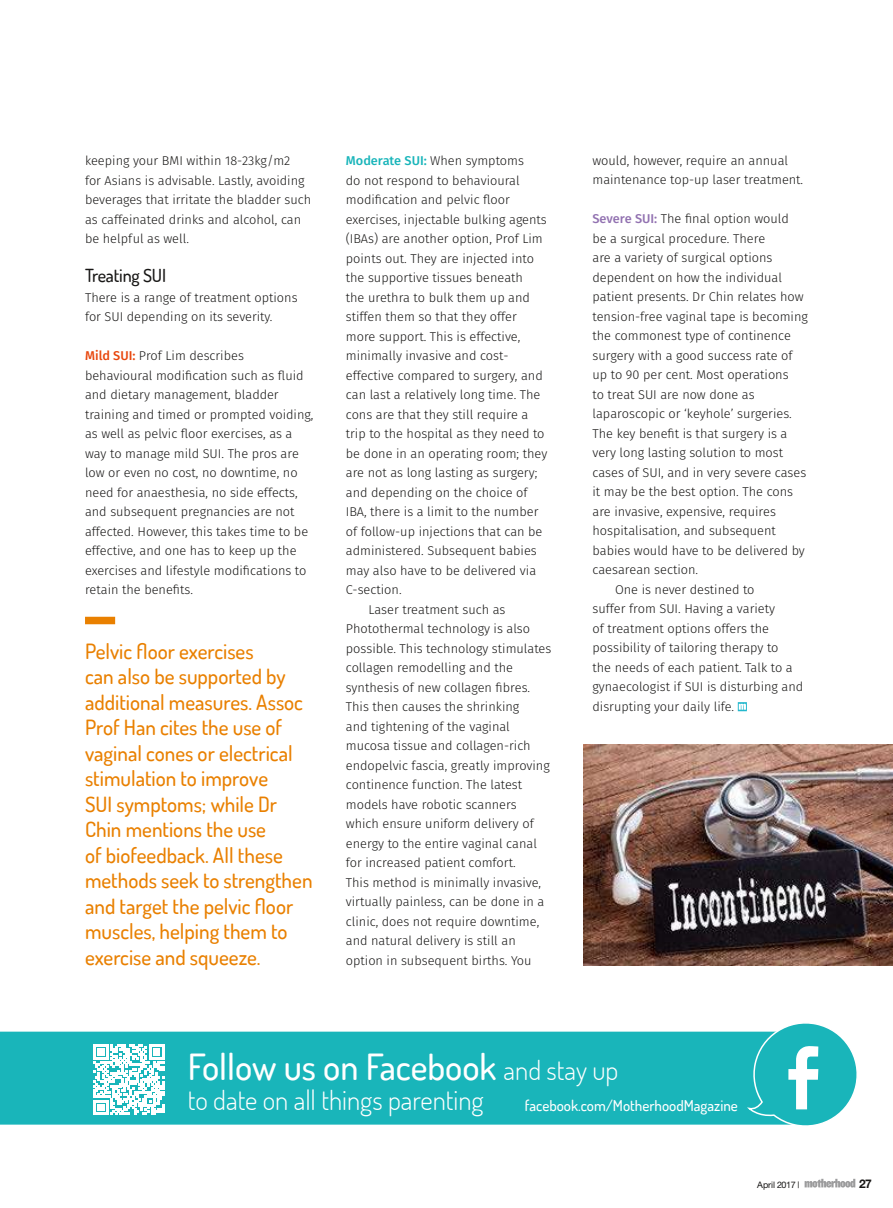
<style>
.page{position:relative;width:893px;height:1208px;background:#fff}
.page>*{position:absolute;margin:0;border:0;box-sizing:border-box;transform-origin:0 0}
.t1{font:500 36px "Dosis";color:#fff}
.t2{font:300 27px "Dosis";color:#fff}
.t3{font:500 21px/25.5px "Dosis";color:#e98000}
.t4{font:500 18px "Dosis";letter-spacing:-.01em;color:#181716}
.t5{font:500 15px "Dosis";color:#fff}
.t6{font:300 12.75px/19.5px "Fira Sans";color:#181716}
.t7{font:500 12.75px "Fira Sans";color:#19b5ba}
.t8{font:700 12px "Helvetica Neue";color:#181716}
.t9{font:9px "Helvetica Neue";letter-spacing:-.01em;color:#181716}
.s1{font-weight:500;color:#e8470e}
.s2{font-weight:300;color:#181716}
.s3{font-weight:500;color:#9272b1}
.s4{font-weight:300;font-size:27px}
</style>
<div class="page">
<div style="left:0;top:1031px;width:809px;height:93px;background:#19b5ba"></div>
<svg style="left:748px;top:1023px;width:109px;height:103px"></svg>
<svg style="left:94px;top:1044px;width:70px;height:71px"></svg>
<svg style="left:738px;top:702px;width:9px;height:9px"></svg>
<div style="left:85px;top:617px;width:30px;height:7px;background:#e98000"></div>
<img style="left:584px;top:745px;width:309px;height:220px">
<svg style="left:805px;top:1178px;width:50px;height:9px"></svg>
<p class="t6" style="left:85px;top:151px;width:228px">keeping your BMI within 18-23kg/m2<br>for Asians is advisable. Lastly, avoiding beverages that irritate the bladder such as caffeinated drinks and alcohol, can be helpful as well.</p>
<h3 class="t4" style="left:85px;top:264px;width:83px">Treating SUI</h3>
<p class="t6" style="left:85px;top:287px;width:214px">There is a range of treatment options for SUI depending on its severity.</p>
<p class="t6" style="left:85px;top:346px;width:230px"><span class="s1">Mild SUI:</span> Prof Lim describes behavioural modification such as fluid and dietary management, bladder training and timed or prompted voiding, as well as pelvic floor exercises, as a way to manage mild SUI. The pros are low or even no cost, no downtime, no need for anaesthesia, no side effects, and subsequent pregnancies are not affected. However, this takes time to be effective, and one has to keep up the exercises and lifestyle modifications to retain the benefits.</p>
<p class="t3" style="left:85px;top:638px;width:229px">Pelvic floor exercises<br>can also be supported by additional measures. Assoc<br>Prof Han cites the use of vaginal cones or electrical stimulation to improve<br>SUI symptoms; while Dr<br>Chin mentions the use<br>of biofeedback. All these methods seek to strengthen and target the pelvic floor muscles, helping them to exercise and squeeze.</p>
<p class="t7" style="left:346px;top:152px;width:180px">Moderate SUI: <span class="s2">When symptoms</span></p>
<p class="t6" style="left:346px;top:170px;width:175px">do not respond to behavioural</p>
<p class="t6" style="left:346px;top:190px;width:166px">modification and pelvic floor</p>
<p class="t6" style="left:346px;top:209px;width:202px">exercises, injectable bulking agents</p>
<p class="t6" style="left:346px;top:229px;width:198px">(IBAs) are another option, Prof Lim</p>
<p class="t6" style="left:346px;top:248px;width:190px">points out. They are injected into</p>
<p class="t6" style="left:346px;top:268px;width:179px">the supportive tissues beneath</p>
<p class="t6" style="left:346px;top:287px;width:186px">the urethra to bulk them up and</p>
<p class="t6" style="left:346px;top:307px;width:173px">stiffen them so that they offer</p>
<p class="t6" style="left:346px;top:326px;width:176px">more support. This is effective,</p>
<p class="t6" style="left:346px;top:346px;width:164px">minimally invasive and cost-</p>
<p class="t6" style="left:346px;top:365px;width:198px">effective compared to surgery, and</p>
<p class="t6" style="left:346px;top:385px;width:196px">can last a relatively long time. The</p>
<p class="t6" style="left:346px;top:404px;width:184px">cons are that they still require a</p>
<p class="t6" style="left:346px;top:424px;width:200px">trip to the hospital as they need to</p>
<p class="t6" style="left:346px;top:443px;width:203px">be done in an operating room; they</p>
<p class="t6" style="left:346px;top:463px;width:193px">are not as long lasting as surgery;</p>
<p class="t6" style="left:346px;top:482px;width:183px">and depending on the choice of</p>
<p class="t6" style="left:346px;top:502px;width:194px">IBA, there is a limit to the number</p>
<p class="t6" style="left:346px;top:521px;width:198px">of follow-up injections that can be</p>
<p class="t6" style="left:346px;top:541px;width:192px">administered. Subsequent babies</p>
<p class="t6" style="left:346px;top:560px;width:192px">may also have to be delivered via</p>
<p class="t6" style="left:346px;top:580px;width:57px">C-section.</p>
<p class="t6" style="left:368px;top:599px;width:139px">Laser treatment such as</p>
<p class="t6" style="left:346px;top:619px;width:186px">Photothermal technology is also</p>
<p class="t6" style="left:346px;top:638px;width:207px">possible. This technology stimulates</p>
<p class="t6" style="left:346px;top:658px;width:169px">collagen remodelling and the</p>
<p class="t6" style="left:346px;top:677px;width:186px">synthesis of new collagen fibres.</p>
<p class="t6" style="left:346px;top:697px;width:175px">This then causes the shrinking</p>
<p class="t6" style="left:346px;top:716px;width:166px">and tightening of the vaginal</p>
<p class="t6" style="left:346px;top:736px;width:186px">mucosa tissue and collagen-rich</p>
<p class="t6" style="left:346px;top:755px;width:205px">endopelvic fascia, greatly improving</p>
<p class="t6" style="left:346px;top:775px;width:178px">continence function. The latest</p>
<p class="t6" style="left:346px;top:794px;width:172px">models have robotic scanners</p>
<p class="t6" style="left:346px;top:814px;width:189px">which ensure uniform delivery of</p>
<p class="t6" style="left:346px;top:833px;width:193px">energy to the entire vaginal canal</p>
<p class="t6" style="left:346px;top:853px;width:171px">for increased patient comfort.</p>
<p class="t6" style="left:346px;top:872px;width:197px">This method is minimally invasive,</p>
<p class="t6" style="left:346px;top:892px;width:200px">virtually painless, can be done in a</p>
<p class="t6" style="left:346px;top:911px;width:195px">clinic, does not require downtime,</p>
<p class="t6" style="left:346px;top:931px;width:171px">and natural delivery is still an</p>
<p class="t6" style="left:346px;top:950px;width:187px">option in subsequent births. You</p>
<p class="t6" style="left:592px;top:151px;width:212px">would, however, require an annual maintenance top-up laser treatment.</p>
<p class="t6" style="left:592px;top:209px;width:198px"><span class="s3">Severe SUI:</span> The final option would</p>
<p class="t6" style="left:592px;top:229px;width:174px">be a surgical procedure. There</p>
<p class="t6" style="left:592px;top:248px;width:181px">are a variety of surgical options</p>
<p class="t6" style="left:592px;top:268px;width:191px">dependent on how the individual</p>
<p class="t6" style="left:592px;top:287px;width:213px">patient presents. Dr Chin relates how</p>
<p class="t6" style="left:592px;top:307px;width:217px">tension-free vaginal tape is becoming</p>
<p class="t6" style="left:592px;top:326px;width:200px">the commonest type of continence</p>
<p class="t6" style="left:592px;top:346px;width:202px">surgery with a good success rate of</p>
<p class="t6" style="left:592px;top:365px;width:198px">up to 90 per cent. Most operations</p>
<p class="t6" style="left:592px;top:385px;width:164px">to treat SUI are now done as</p>
<p class="t6" style="left:592px;top:404px;width:201px">laparoscopic or ‘keyhole’ surgeries.</p>
<p class="t6" style="left:592px;top:423px;width:196px">The key benefit is that surgery is a</p>
<p class="t6" style="left:592px;top:443px;width:192px">very long lasting solution to most</p>
<p class="t6" style="left:592px;top:462px;width:215px">cases of SUI, and in very severe cases</p>
<p class="t6" style="left:592px;top:482px;width:202px">it may be the best option. The cons</p>
<p class="t6" style="left:592px;top:501px;width:185px">are invasive, expensive, requires</p>
<p class="t6" style="left:592px;top:521px;width:185px">hospitalisation, and subsequent</p>
<p class="t6" style="left:592px;top:540px;width:214px">babies would have to be delivered by</p>
<p class="t6" style="left:592px;top:560px;width:107px">caesarean section.</p>
<p class="t6" style="left:615px;top:579px;width:141px">One is never destined to</p>
<p class="t6" style="left:592px;top:599px;width:184px">suffer from SUI. Having a variety</p>
<p class="t6" style="left:592px;top:618px;width:178px">of treatment options offers the</p>
<p class="t6" style="left:592px;top:638px;width:187px">possibility of tailoring therapy to</p>
<p class="t6" style="left:592px;top:657px;width:202px">the needs of each patient. Talk to a</p>
<p class="t6" style="left:592px;top:677px;width:212px">gynaecologist if SUI is disturbing and</p>
<p class="t6" style="left:592px;top:696px;width:143px">disrupting your daily life.</p>
<h1 class="t1" style="left:188px;top:1043px;width:432px">Follow us on Facebook <span class="s4">and stay up</span></h1>
<h2 class="t2" style="left:188px;top:1082px;width:297px">to date on all things parenting</h2>
<p class="t5" style="left:525px;top:1095px;width:215px">facebook.com/MotherhoodMagazine</p>
<p class="t9" style="left:757px;top:1179px;width:44px">April 2017 |</p>
<p class="t8" style="left:859px;top:1175px;width:14px">27</p>
</div>
